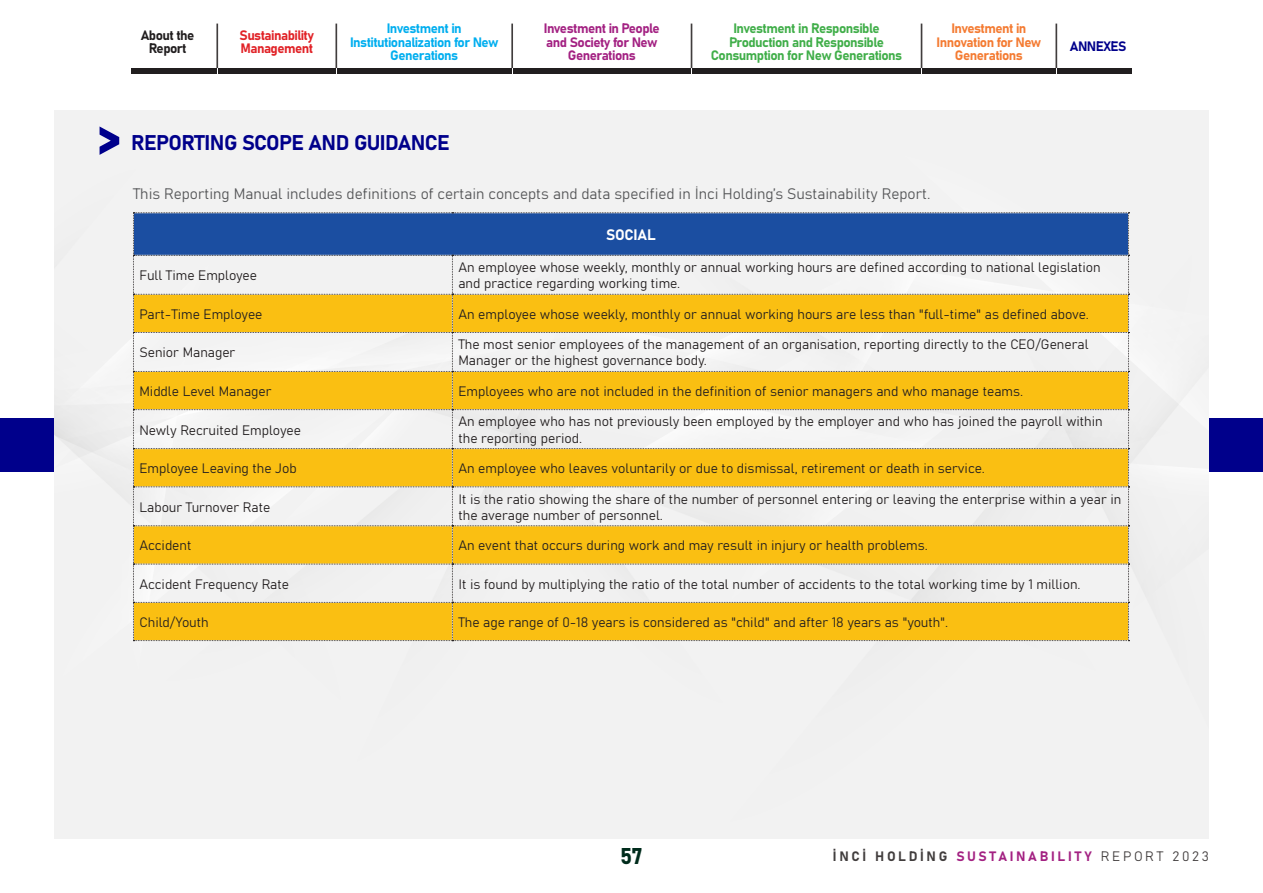
<style>
.page{position:relative;width:1263px;height:893px;background:#fff}
.page>*{position:absolute;margin:0;border:0;box-sizing:border-box;transform-origin:0 0}
.t1{font:22.5px "Bahnschrift";color:#002c1c}
.t2{font:21px "Bahnschrift";letter-spacing:-.025em;color:#00008b}
.t3{font:15px "Bahnschrift";color:#57585a}
.t4{font:15px "Bahnschrift";letter-spacing:-.01em;color:#fff}
.t5{font:13.5px/16.2px "Bahnschrift";color:#231f20}
.t6{font:13.5px/13.5px "Bahnschrift";letter-spacing:-.04em;color:#40ae49;text-align:center}
.t7{font:13.5px/13.5px "Bahnschrift";letter-spacing:-.04em;color:#00aeef;text-align:center}
.t8{font:13.5px/13.5px "Bahnschrift";letter-spacing:-.04em;color:#a32182;text-align:center}
.t9{font:13.5px/13.5px "Bahnschrift";letter-spacing:-.04em;color:#f47b32;text-align:center}
.t10{font:13.5px "Bahnschrift";letter-spacing:.2em;color:#413d3d}
.t11{font:13.5px/13.5px "Bahnschrift";letter-spacing:-.04em;color:#e12227}
.t12{font:13.5px/13.5px "Bahnschrift";letter-spacing:-.04em;color:#211e1f;text-align:center}
.t13{font:13.5px "Bahnschrift";letter-spacing:-.04em;color:#00008b}
.s1{color:#a32182}
</style>
<div class="page">
<hr style="left:216px;top:24px;width:2px;height:44px;background:#413d3d">
<div style="left:131px;top:68px;width:85px;height:6px;background:#211e1f"></div>
<hr style="left:335px;top:24px;width:2px;height:44px;background:#413d3d">
<hr style="left:511px;top:24px;width:2px;height:44px;background:#413d3d">
<hr style="left:691px;top:24px;width:1px;height:44px;background:#413d3d">
<hr style="left:921px;top:24px;width:1px;height:44px;background:#413d3d">
<hr style="left:1055px;top:24px;width:2px;height:44px;background:#413d3d">
<div style="left:218px;top:68px;width:117px;height:6px;background:#211e1f"></div>
<div style="left:337px;top:68px;width:174px;height:6px;background:#211e1f"></div>
<div style="left:513px;top:68px;width:178px;height:6px;background:#211e1f"></div>
<div style="left:692px;top:68px;width:229px;height:6px;background:#211e1f"></div>
<div style="left:922px;top:68px;width:133px;height:6px;background:#211e1f"></div>
<div style="left:1057px;top:68px;width:74px;height:6px;background:#211e1f"></div>
<div style="left:0;top:419px;width:1263px;height:53px;background:#00008b"></div>
<div style="left:54px;top:111px;width:1155px;height:728px;background:#f2f2f2"></div>
<svg style="left:100px;top:126px;width:19px;height:29px"></svg>
<svg style="left:133px;top:212px;width:996px;height:429px"></svg>
<p class="t7" style="left:350px;top:21px;width:150px">Investment in<br>Institutionalization for New<br>Generations</p>
<p class="t6" style="left:711px;top:21px;width:193px">Investment in Responsible<br>Production and Responsible<br>Consumption for New Generations</p>
<p class="t8" style="left:544px;top:21px;width:117px">Investment in People and Society for New<br>Generations</p>
<p class="t9" style="left:937px;top:21px;width:106px">Investment in<br>Innovation for New<br>Generations</p>
<p class="t12" style="left:141px;top:27px;width:55px">About the<br>Report</p>
<p class="t11" style="left:240px;top:27px;width:76px">Sustainability<br>Management</p>
<p class="t13" style="left:1070px;top:36px;width:58px">ANNEXES</p>
<p class="t2" style="left:131px;top:126px;width:320px">REPORTING SCOPE AND GUIDANCE</p>
<p class="t3" style="left:133px;top:182px;width:799px">This Reporting Manual includes definitions of certain concepts and data specified in İnci Holding’s Sustainability Report.</p>
<p class="t4" style="left:606px;top:223px;width:51px">SOCIAL</p>
<p class="t5" style="left:139px;top:266px;width:119px">Full Time Employee</p>
<p class="t5" style="left:458px;top:258px;width:644px">An employee whose weekly, monthly or annual working hours are defined according to national legislation and practice regarding working time.</p>
<p class="t5" style="left:139px;top:305px;width:125px">Part-Time Employee</p>
<p class="t5" style="left:458px;top:305px;width:632px">An employee whose weekly, monthly or annual working hours are less than "full-time" as defined above.</p>
<p class="t5" style="left:139px;top:344px;width:97px">Senior Manager</p>
<p class="t5" style="left:458px;top:335px;width:632px">The most senior employees of the management of an organisation, reporting directly to the CEO/General<br>Manager or the highest governance body.</p>
<p class="t5" style="left:139px;top:382px;width:134px">Middle Level Manager</p>
<p class="t5" style="left:458px;top:382px;width:566px">Employees who are not included in the definition of senior managers and who manage teams.</p>
<p class="t5" style="left:139px;top:421px;width:163px">Newly Recruited Employee</p>
<p class="t5" style="left:458px;top:413px;width:646px">An employee who has not previously been employed by the employer and who has joined the payroll within the reporting period.</p>
<p class="t5" style="left:139px;top:459px;width:159px">Employee Leaving the Job</p>
<p class="t5" style="left:458px;top:459px;width:528px">An employee who leaves voluntarily or due to dismissal, retirement or death in service.</p>
<p class="t5" style="left:139px;top:498px;width:132px">Labour Turnover Rate</p>
<p class="t5" style="left:458px;top:490px;width:664px">It is the ratio showing the share of the number of personnel entering or leaving the enterprise within a year in the average number of personnel.</p>
<p class="t5" style="left:139px;top:536px;width:54px">Accident</p>
<p class="t5" style="left:458px;top:536px;width:471px">An event that occurs during work and may result in injury or health problems.</p>
<p class="t5" style="left:139px;top:575px;width:151px">Accident Frequency Rate</p>
<p class="t5" style="left:458px;top:575px;width:624px">It is found by multiplying the ratio of the total number of accidents to the total working time by 1 million.</p>
<p class="t5" style="left:139px;top:613px;width:71px">Child/Youth</p>
<p class="t5" style="left:458px;top:613px;width:491px">The age range of 0-18 years is considered as "child" and after 18 years as "youth".</p>
<p class="t1" style="left:620px;top:839px;width:24px">57</p>
<p class="t10" style="left:833px;top:846px;width:378px">İNCİ HOLDİNG <span class="s1">SUSTAINABILITY</span> REPORT 2023</p>
</div>
